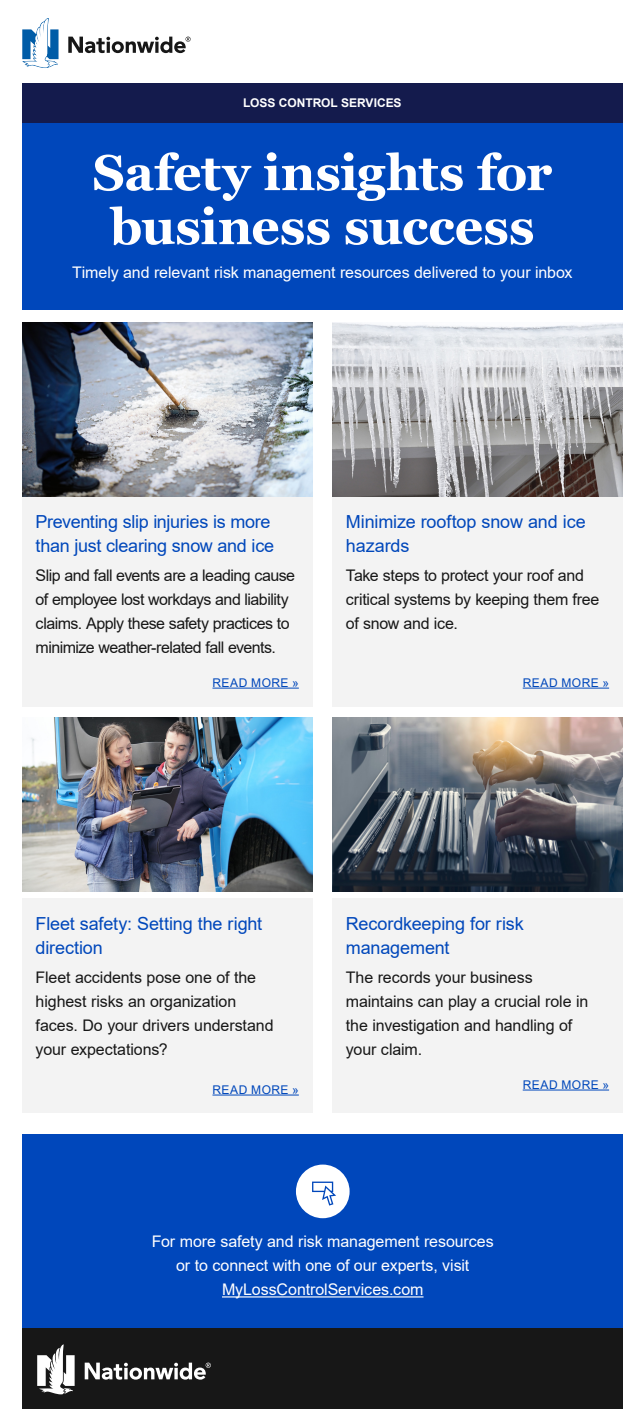
<style>
.page{position:relative;width:644px;height:1427px;background:#fff}
.page>*{position:absolute;margin:0;border:0;box-sizing:border-box;transform-origin:0 0}
.white_h1_headline_32_36{font:700 50px/54px "Georgia";letter-spacing:-.005em;color:#fff;text-align:center}
.h3_subhead_link_18_24{font:18px/24px "Arial";letter-spacing:-.01em;color:#0047bb}
.p_body_text_16_24{font:16px/24px "Arial";letter-spacing:-.015em;color:#171717}
.p_body_text_16_24-2{font:16px/24px "Arial";letter-spacing:-.035em;color:#171717}
.p_body_text_16_24-3{font:16px/24px "Arial";letter-spacing:-.005em;color:#fff;text-align:center}
.white_p_body_text_16_24{font:16px "Arial";letter-spacing:-.01em;color:#fff}
.p_body_text_16_24-4{font:12px "Arial";letter-spacing:.04em;color:#0047bb}
.white_p_small_text_12_18{font:700 12px "Arial";letter-spacing:-.005em;color:#fff}
</style>
<div class="page">
<svg style="left:68px;top:37px;width:123px;height:16px"></svg>
<svg style="left:22px;top:18px;width:36px;height:50px"></svg>
<div style="left:22px;top:122px;width:600px;height:187px;background:#0047bb"></div>
<div style="left:22px;top:83px;width:600px;height:39px;background:#141b4d"></div>
<div style="left:22px;top:496px;width:290px;height:210px;background:#f3f3f3"></div>
<hr style="left:212px;top:687px;width:87px;height:1px;background:#0047bb">
<div style="left:22px;top:898px;width:290px;height:215px;background:#f3f3f3"></div>
<hr style="left:212px;top:1094px;width:87px;height:1px;background:#0047bb">
<div style="left:332px;top:496px;width:290px;height:210px;background:#f3f3f3"></div>
<hr style="left:522px;top:687px;width:87px;height:1px;background:#0047bb">
<div style="left:332px;top:898px;width:290px;height:215px;background:#f3f3f3"></div>
<hr style="left:522px;top:1089px;width:87px;height:1px;background:#0047bb">
<img style="left:22px;top:717px;width:290px;height:174px">
<img style="left:332px;top:322px;width:290px;height:174px">
<img style="left:22px;top:322px;width:290px;height:174px">
<img style="left:332px;top:717px;width:290px;height:174px">
<div style="left:23px;top:1134px;width:600px;height:194px;background:#0047bb"></div>
<hr style="left:222px;top:1296px;width:201px;height:1px;background:#fff">
<svg style="left:296px;top:1164px;width:53px;height:54px"></svg>
<div style="left:22px;top:1328px;width:600px;height:80px;background:#171717"></div>
<svg style="left:85px;top:1362px;width:126px;height:17px"></svg>
<svg style="left:37px;top:1344px;width:38px;height:50px"></svg>
<p class="white_p_small_text_12_18" style="left:243px;top:95px;width:160px">LOSS CONTROL SERVICES</p>
<p class="white_h1_headline_32_36" style="left:92px;top:146px;width:461px">Safety insights for business success</p>
<p class="white_p_body_text_16_24" style="left:72px;top:261px;width:502px">Timely and relevant risk management resources delivered to your inbox</p>
<p class="h3_subhead_link_18_24" style="left:36px;top:509px;width:240px">Preventing slip injuries is more than just clearing snow and ice</p>
<p class="p_body_text_16_24-2" style="left:36px;top:563px;width:261px">Slip and fall events are a leading cause of employee lost workdays and liability claims. Apply these safety practices to minimize weather-related fall events.</p>
<p class="p_body_text_16_24-4" style="left:212px;top:674px;width:88px">READ MORE »</p>
<p class="h3_subhead_link_18_24" style="left:346px;top:509px;width:241px">Minimize rooftop snow and ice hazards</p>
<p class="p_body_text_16_24" style="left:346px;top:563px;width:255px">Take steps to protect your roof and critical systems by keeping them free of snow and ice.</p>
<p class="p_body_text_16_24-4" style="left:522px;top:674px;width:88px">READ MORE »</p>
<p class="h3_subhead_link_18_24" style="left:36px;top:911px;width:228px">Fleet safety: Setting the right direction</p>
<p class="p_body_text_16_24" style="left:36px;top:965px;width:239px">Fleet accidents pose one of the highest risks an organization faces. Do your drivers understand your expectations?</p>
<p class="p_body_text_16_24-4" style="left:212px;top:1081px;width:88px">READ MORE »</p>
<p class="h3_subhead_link_18_24" style="left:346px;top:911px;width:179px">Recordkeeping for risk management</p>
<p class="p_body_text_16_24" style="left:346px;top:965px;width:244px">The records your business maintains can play a crucial role in the investigation and handling of your claim.</p>
<p class="p_body_text_16_24-4" style="left:522px;top:1076px;width:88px">READ MORE »</p>
<p class="p_body_text_16_24-3" style="left:152px;top:1229px;width:343px">For more safety and risk management resources or to connect with one of our experts, visit<br>MyLossControlServices.com</p>
</div>
